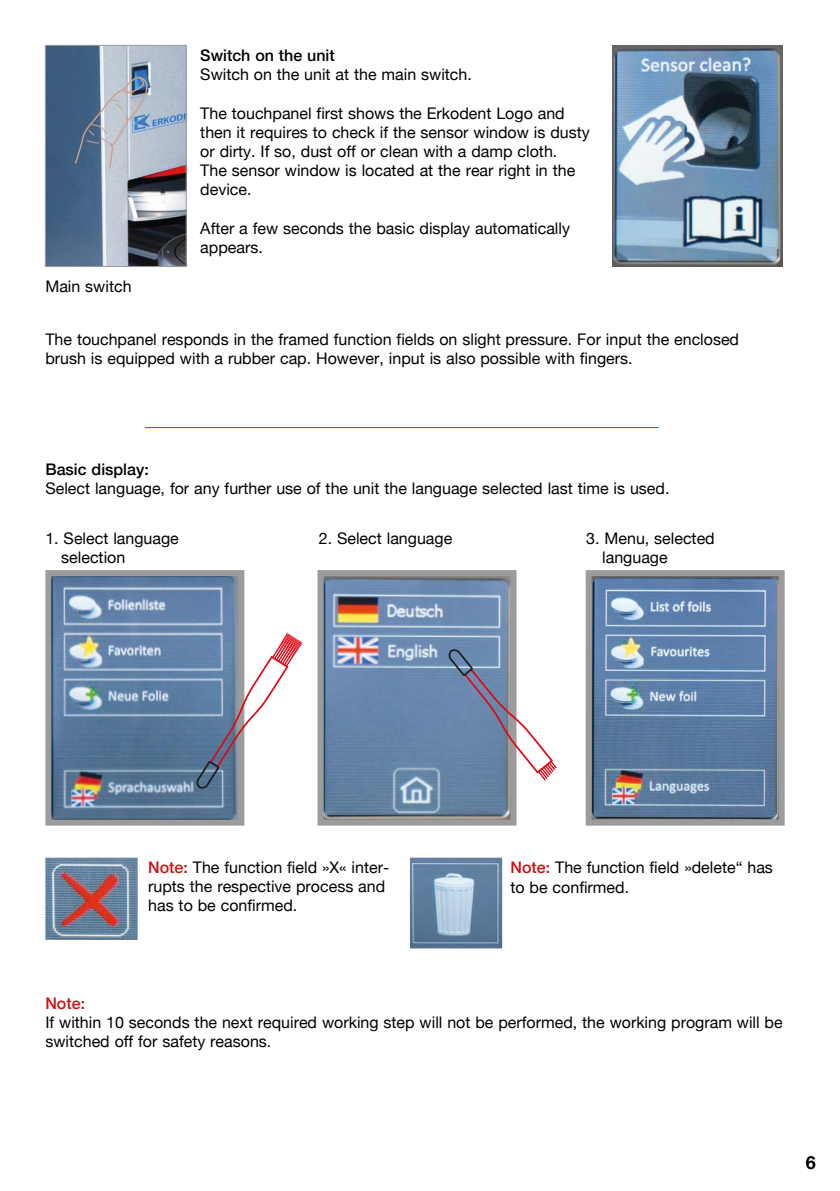
<style>
.page{position:relative;width:840px;height:1191px;background:#fff}
.page>*{position:absolute;margin:0;border:0;box-sizing:border-box;transform-origin:0 0}
.t1{font:700 18px "Helvetica Neue";color:#000}
.t2{font:16px/19.2px "Helvetica Neue";color:#000}
.t3{font:500 16px "Helvetica Neue";color:#000}
.t4{font:500 16px "Helvetica Neue";color:#cd1013}
.s1{font-weight:500;color:#cd1013}
</style>
<div class="page">
<img style="left:612px;top:45px;width:170px;height:221px">
<img style="left:52px;top:577px;width:185px;height:241px">
<div style="left:45px;top:570px;width:199px;height:255px;border:6px solid #9c9c9d"></div>
<img style="left:324px;top:577px;width:185px;height:241px">
<div style="left:317px;top:570px;width:199px;height:255px;border:6px solid #9c9c9d"></div>
<img style="left:592px;top:577px;width:185px;height:241px">
<div style="left:585px;top:570px;width:199px;height:255px;border:6px solid #9c9c9d"></div>
<img style="left:47px;top:47px;width:138px;height:218px">
<div style="left:45px;top:45px;width:142px;height:222px;border:1px solid #9c9c9d"></div>
<svg style="left:74px;top:76px;width:74px;height:93px;background:#8e9eb2"></svg>
<svg style="left:193px;top:632px;width:109px;height:160px"></svg>
<svg style="left:444px;top:645px;width:113px;height:137px"></svg>
<hr style="left:145px;top:427px;width:513px;height:1px;background:#0068b4">
<img style="left:45px;top:857px;width:92px;height:83px">
<img style="left:409px;top:857px;width:93px;height:91px">
<p class="t2" style="left:45px;top:278px;width:88px">Main switch</p>
<p class="t3" style="left:200px;top:42px;width:136px">Switch on the unit</p>
<p class="t2" style="left:200px;top:66px;width:273px">Switch on the unit at the main switch.</p>
<p class="t2" style="left:200px;top:104px;width:391px">The touchpanel first shows the Erkodent Logo and then it requires to check if the sensor window is dusty or dirty. If so, dust off or clean with a damp cloth.<br>The sensor window is located at the rear right in the device.</p>
<p class="t2" style="left:200px;top:219px;width:371px">After a few seconds the basic display automatically appears.</p>
<p class="t2" style="left:45px;top:331px;width:694px">The touchpanel responds in the framed function fields on slight pressure. For input the enclosed brush is equipped with a rubber cap. However, input is also possible with fingers.</p>
<p class="t3" style="left:45px;top:456px;width:105px">Basic display:</p>
<p class="t2" style="left:45px;top:480px;width:625px">Select language, for any further use of the unit the language selected last time is used.</p>
<p class="t2" style="left:61px;top:529px;width:119px;text-indent:-16px">1. Select language selection</p>
<p class="t2" style="left:318px;top:529px;width:135px">2. Select language</p>
<p class="t2" style="left:602px;top:529px;width:114px;text-indent:-16px">3. Menu, selected language</p>
<p class="t2" style="left:148px;top:858px;width:242px"><span class="s1">Note:</span> The function field »X« inter&shy;rupts the respective process and has to be confirmed.</p>
<p class="t2" style="left:510px;top:859px;width:264px"><span class="s1">Note:</span> The function field »delete“ has to be confirmed.</p>
<p class="t4" style="left:45px;top:990px;width:41px">Note:</p>
<p class="t2" style="left:45px;top:1013px;width:738px">If within 10 seconds the next required working step will not be performed, the working program will be switched off for safety reasons.</p>
<p class="t1" style="left:805px;top:1148px;width:12px">6</p>
</div>
